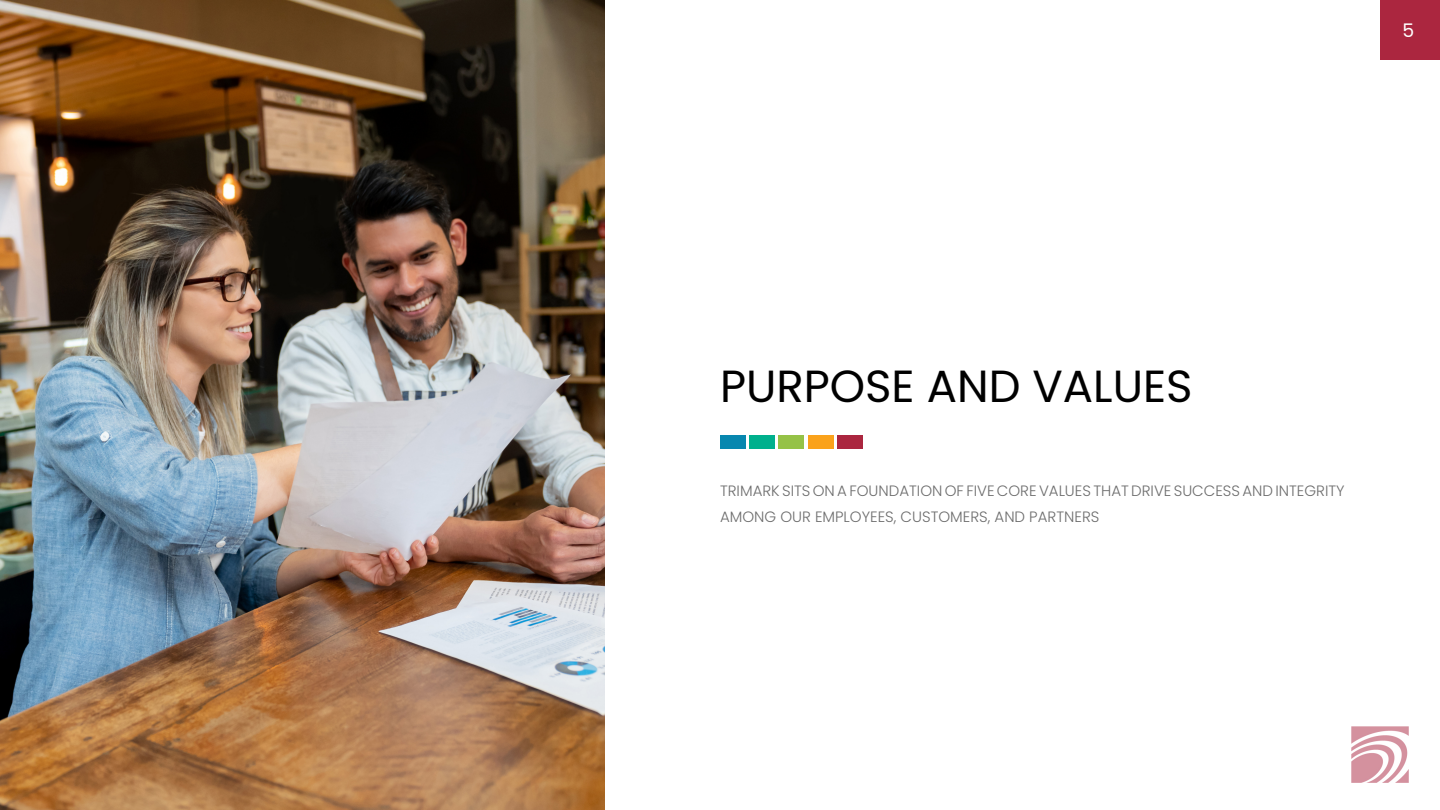
<style>
.page{position:relative;width:1440px;height:810px;background:#fff}
.page>*{position:absolute;margin:0;border:0;box-sizing:border-box;transform-origin:0 0}
._75_80_Bold_Left{font:45px "Poppins";color:#000}
.t1{font:18.75px "Poppins";color:#fff}
.t2{font:300 15px/26.2px "Poppins";color:#000}
</style>
<div class="page">
<img style="left:1352px;top:727px;width:56px;height:56px">
<img style="left:0;top:0;width:605px;height:810px">
<div style="left:720px;top:436px;width:25px;height:13px;background:#0787af"></div>
<div style="left:749px;top:436px;width:26px;height:13px;background:#00b08d"></div>
<div style="left:779px;top:436px;width:25px;height:13px;background:#95c247"></div>
<div style="left:808px;top:436px;width:25px;height:13px;background:#faa21b"></div>
<div style="left:837px;top:436px;width:26px;height:13px;background:#ab263f"></div>
<div style="left:1380px;top:0;width:60px;height:60px;background:#ab263f"></div>
<p class="t1" style="left:1403px;top:20px;width:13px">5</p>
<p class="_75_80_Bold_Left" style="left:720px;top:361px;width:474px">PURPOSE AND VALUES</p>
<p class="t2" style="left:720px;top:477px;width:626px">TRIMARK SITS ON A FOUNDATION OF FIVE CORE VALUES THAT DRIVE SUCCESS AND INTEGRITY<br>AMONG OUR EMPLOYEES, CUSTOMERS, AND PARTNERS</p>
</div>
